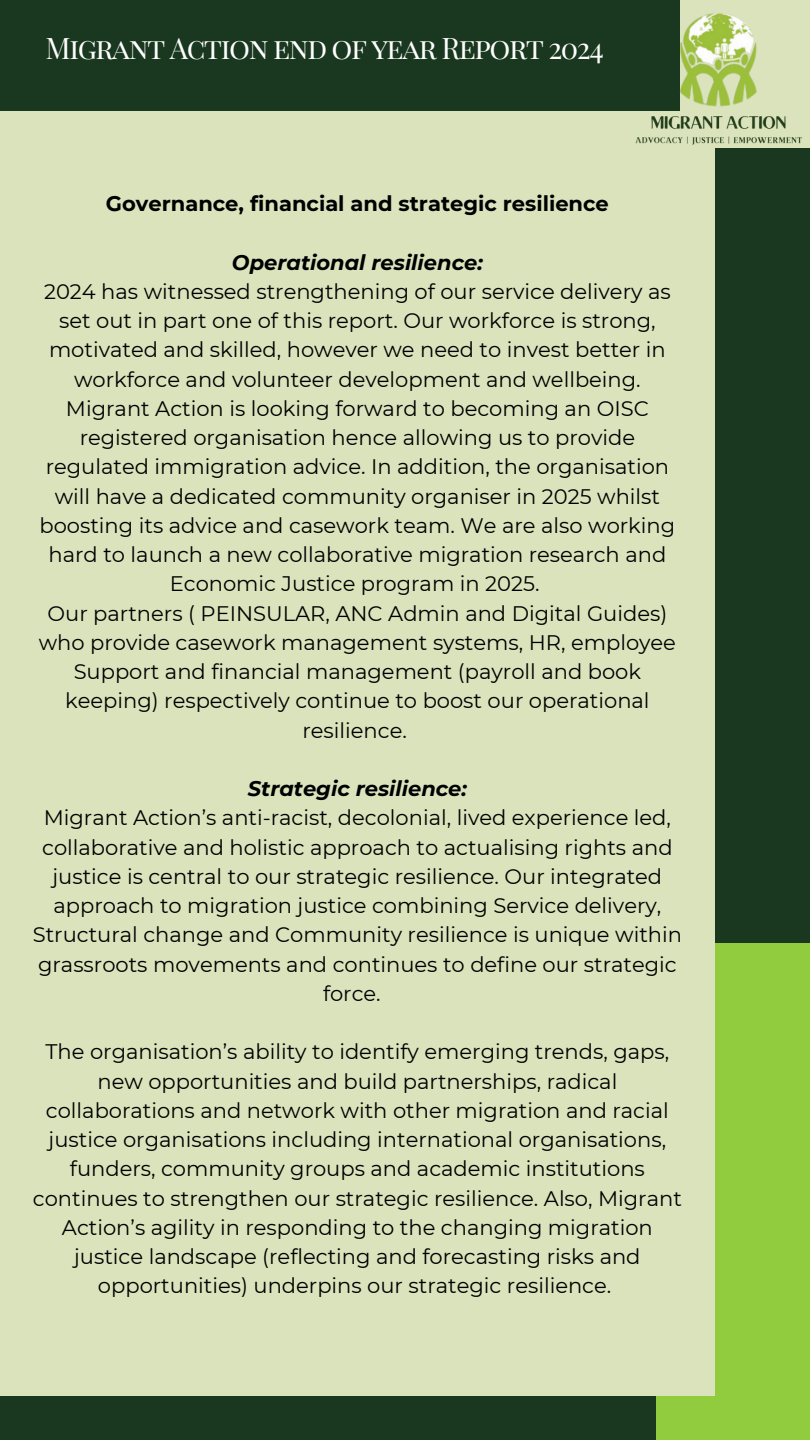
<style>
.page{position:relative;width:810px;height:1440px;background:#19381f}
.page>*{position:absolute;margin:0;border:0;box-sizing:border-box;transform-origin:0 0}
.t1{font:29.1px "Playfair Display SC";letter-spacing:-.05em;color:#fefefe}
.t2{font:21px/29.2px "Montserrat";color:#000;text-align:center}
.t3{font:700 21px "Montserrat";color:#000}
.t4{font:italic 700 21px "Montserrat";color:#000}
</style>
<div class="page">
<div style="left:656px;top:943px;width:154px;height:497px;background:#91cb3e"></div>
<div style="left:0;top:111px;width:715px;height:1285px;background:#dbe3bc"></div>
<img style="left:635px;top:0;width:175px;height:148px">
<p class="t1" style="left:46px;top:27px;width:560px">Migrant Action end of year Report 2024</p>
<p class="t3" style="left:106px;top:191px;width:504px">Governance, financial and strategic resilience</p>
<p class="t4" style="left:232px;top:249px;width:252px">Operational resilience:</p>
<h1 class="t2" style="left:40px;top:277px;width:637px">2024 has witnessed strengthening of our service delivery as set out in part one of this report. Our workforce is strong, motivated and skilled, however we need to invest better in workforce and volunteer development and wellbeing.<br>Migrant Action is looking forward to becoming an OISC registered organisation hence allowing us to provide regulated immigration advice. In addition, the organisation will have a dedicated community organiser in 2025 whilst boosting its advice and casework team. We are also working hard to launch a new collaborative migration research and Economic Justice program in 2025.</h1>
<p class="t2" style="left:39px;top:598px;width:639px">Our partners ( PEINSULAR, ANC Admin and Digital Guides) who provide casework management systems, HR, employee Support and financial management (payroll and book keeping) respectively continue to boost our operational resilience.</p>
<h2 class="t4" style="left:248px;top:776px;width:221px">Strategic resilience:</h2>
<p class="t2" style="left:33px;top:803px;width:651px">Migrant Action’s anti-racist, decolonial, lived experience led, collaborative and holistic approach to actualising rights and justice is central to our strategic resilience. Our integrated approach to migration justice combining Service delivery, Structural change and Community resilience is unique within grassroots movements and continues to define our strategic force.</p>
<p class="t2" style="left:33px;top:1037px;width:651px">The organisation’s ability to identify emerging trends, gaps, new opportunities and build partnerships, radical collaborations and network with other migration and racial justice organisations including international organisations, funders, community groups and academic institutions continues to strengthen our strategic resilience. Also, Migrant Action’s agility in responding to the changing migration justice landscape (reflecting and forecasting risks and opportunities) underpins our strategic resilience.</p>
</div>
